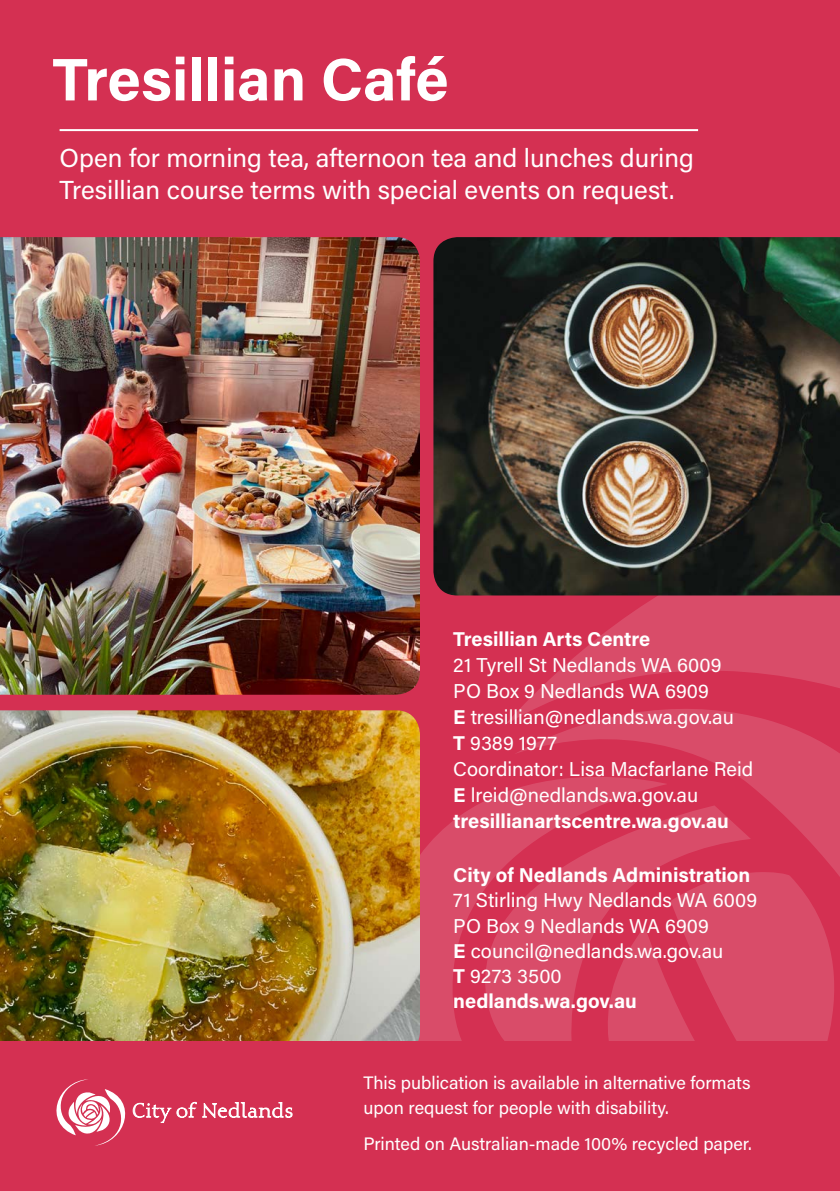
<style>
.page{position:relative;width:840px;height:1191px;background:#fff}
.page>*{position:absolute;margin:0;border:0;box-sizing:border-box;transform-origin:0 0}
.t1{font:700 60px "Acumin Pro";color:#fff}
.t2{font:26px/32px "Acumin Pro";color:#fff}
.t3{font:20px/26px "Acumin Pro";color:#fff}
.t4{font:700 20px "Acumin Pro";color:#fff}
.t5{font:18px/25px "Acumin Pro";color:#fff}
.s1{font-weight:700}
</style>
<div class="page">
<div style="left:0;top:0;width:839px;height:730px;background:#d43052"></div>
<svg style="left:420px;top:730px;width:94px;height:311px;background:#d63e5d"></svg>
<svg style="left:424px;top:981px;width:90px;height:60px;background:#d6405f"></svg>
<svg style="left:514px;top:906px;width:325px;height:135px;background:#d74462"></svg>
<svg style="left:503px;top:595px;width:336px;height:311px;background:#d63e5d"></svg>
<img style="left:0;top:237px;width:420px;height:457px">
<hr style="left:60px;top:129px;width:637px;height:2px;background:#fff">
<img style="left:433px;top:237px;width:406px;height:358px">
<img style="left:0;top:710px;width:420px;height:331px">
<div style="left:0;top:1041px;width:839px;height:150px;background:#d43052"></div>
<svg style="left:202px;top:1102px;width:90px;height:16px"></svg>
<svg style="left:56px;top:1079px;width:140px;height:66px"></svg>
<h1 class="t1" style="left:52px;top:37px;width:397px">Tresillian Café</h1>
<h2 class="t2" style="left:60px;top:141px;width:635px">Open for morning tea, afternoon tea and lunches during<br>Tresillian course terms with special events on request.</h2>
<p class="t4" style="left:453px;top:625px;width:198px">Tresillian Arts Centre</p>
<p class="t3" style="left:453px;top:651px;width:301px">21 Tyrell St Nedlands WA 6009<br>PO Box 9 Nedlands WA 6909<br><span class="s1">E</span> tresillian@nedlands.wa.gov.au<br><span class="s1">T</span> 9389 1977<br>Coordinator: Lisa Macfarlane Reid<br><span class="s1">E</span> lreid@nedlands.wa.gov.au <span class="s1">tresillianartscentre.wa.gov.au</span></p>
<p class="t4" style="left:453px;top:861px;width:298px">City of Nedlands Administration</p>
<p class="t3" style="left:453px;top:887px;width:305px;line-height:25.2px">71 Stirling Hwy Nedlands WA 6009<br>PO Box 9 Nedlands WA 6909<br><span class="s1">E</span> council@nedlands.wa.gov.au<br><span class="s1">T</span> 9273 3500<br><span class="s1">nedlands.wa.gov.au</span></p>
<p class="t5" style="left:363px;top:1069px;width:388px">This publication is available in alternative formats upon request for people with disability.</p>
<p class="t5" style="left:363px;top:1130px;width:390px">Printed on Australian-made 100% recycled paper.</p>
</div>
